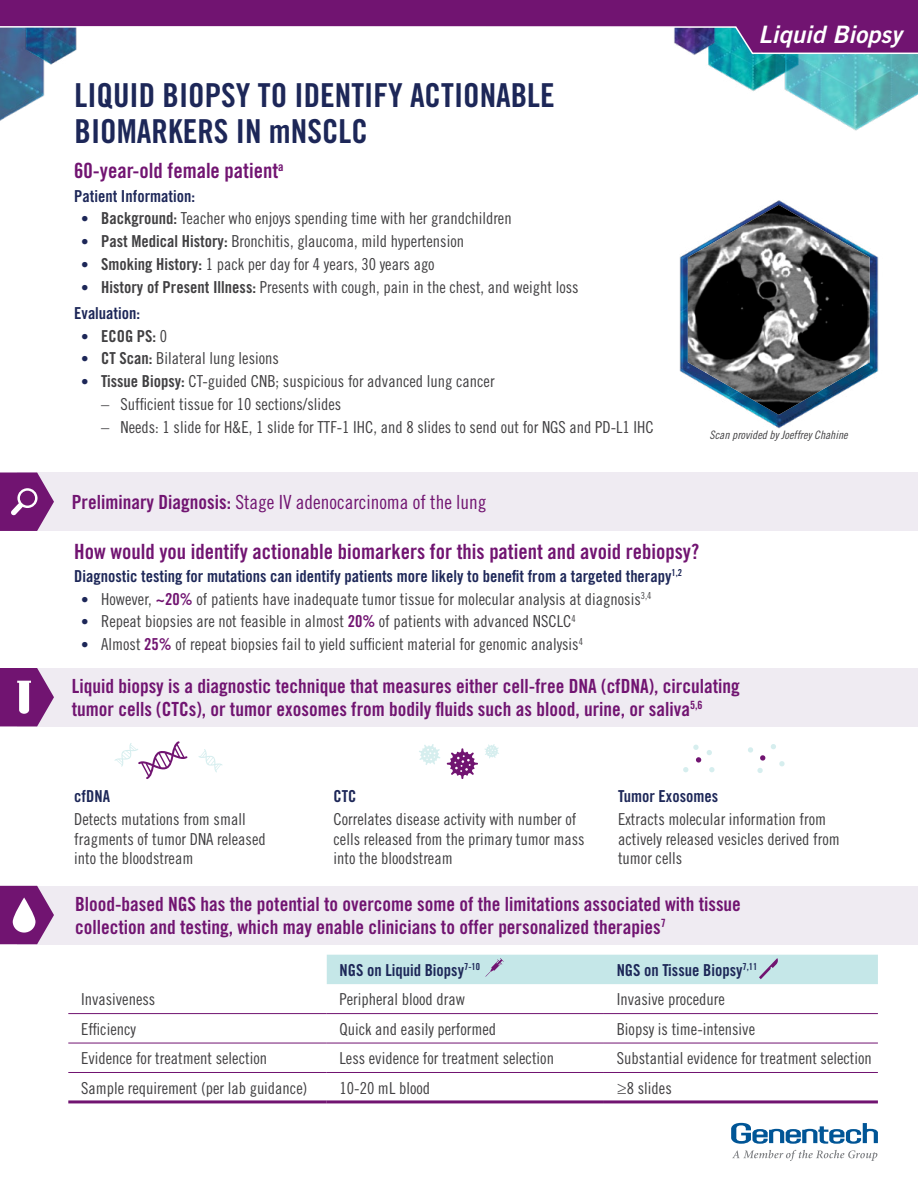
<style>
.page{position:relative;width:918px;height:1188px;background:#fff}
.page>*{position:absolute;margin:0;border:0;box-sizing:border-box;transform-origin:0 0}
.t1{font:33px/36px "Trade Gothic Bold Cond Twenty";color:#1d2758}
.t2{font:24px "Trade Gothic LT Std Bd 2 Obl";color:#fff}
.t3{font:21px "Trade Gothic Bold Cond Twenty";color:#711471}
.t4{font:19.5px/22.5px "Trade Gothic Bold Cond Twenty";color:#711471}
.t5{font:19.5px "Trade Gothic Cond Eighteen";color:#711471}
.t6{font:16.5px/19.5px "Trade Gothic Cond Eighteen";color:#414042}
.t7{font:16.5px "Trade Gothic Bold Cond Twenty";color:#1d2758}
.t8{font:16.5px "Trade Gothic Bold Cond Twenty";color:#414042}
.t9{font:11.7px "Trade Gothic Cond Eighteen Obl";color:#414042}
.s1{font-size:15px;color:#1d2758}
.s2{font-family:"Trade Gothic Bold Cond Twenty"}
.s3{font-family:"Trade Gothic Cond Eighteen";font-size:15px;color:#1d2758}
.s4{font-family:"Trade Gothic Cond Eighteen"}
.s5{font-family:"Trade Gothic Bold Cond Twenty";color:#711471}
.s6{font-family:"Trade Gothic LT Std"}
</style>
<div class="page">
<img style="left:0;top:55px;width:45px;height:66px">
<img style="left:679px;top:200px;width:200px;height:229px">
<img style="left:708px;top:55px;width:72px;height:36px">
<img style="left:780px;top:55px;width:138px;height:76px">
<img style="left:24px;top:55px;width:44px;height:11px">
<svg style="left:732px;top:1150px;width:145px;height:11px"></svg>
<svg style="left:731px;top:1123px;width:147px;height:21px"></svg>
<svg style="left:0;top:0;width:918px;height:55px"></svg>
<div style="left:17px;top:472px;width:901px;height:59px;background:#efebf2"></div>
<div style="left:17px;top:668px;width:901px;height:58px;background:#efebf2"></div>
<div style="left:17px;top:886px;width:901px;height:58px;background:#efebf2"></div>
<svg style="left:198px;top:749px;width:24px;height:23px"></svg>
<svg style="left:114px;top:741px;width:74px;height:38px"></svg>
<svg style="left:485px;top:744px;width:14px;height:15px"></svg>
<svg style="left:419px;top:744px;width:59px;height:35px"></svg>
<svg style="left:683px;top:767px;width:5px;height:5px"></svg>
<svg style="left:693px;top:745px;width:6px;height:5px"></svg>
<svg style="left:696px;top:757px;width:5px;height:6px"></svg>
<svg style="left:748px;top:744px;width:37px;height:29px"></svg>
<svg style="left:709px;top:767px;width:6px;height:5px"></svg>
<svg style="left:707px;top:750px;width:5px;height:5px"></svg>
<svg style="left:0;top:886px;width:54px;height:58px"></svg>
<svg style="left:0;top:472px;width:54px;height:59px"></svg>
<svg style="left:13px;top:898px;width:22px;height:35px"></svg>
<svg style="left:0;top:668px;width:54px;height:58px"></svg>
<hr style="left:68px;top:1013px;width:259px;height:1px;background:#711471">
<hr style="left:327px;top:1013px;width:277px;height:1px;background:#711471">
<hr style="left:604px;top:1013px;width:274px;height:1px;background:#711471">
<hr style="left:68px;top:1043px;width:259px;height:1px;background:#711471">
<hr style="left:327px;top:1043px;width:277px;height:1px;background:#711471">
<hr style="left:604px;top:1043px;width:274px;height:1px;background:#711471">
<hr style="left:68px;top:1100px;width:259px;height:3px;background:#711471">
<hr style="left:327px;top:1100px;width:277px;height:3px;background:#711471">
<hr style="left:604px;top:1100px;width:274px;height:3px;background:#711471">
<hr style="left:68px;top:1072px;width:259px;height:1px;background:#711471">
<hr style="left:327px;top:1072px;width:277px;height:1px;background:#711471">
<hr style="left:604px;top:1072px;width:274px;height:1px;background:#711471">
<div style="left:327px;top:955px;width:551px;height:29px;background:#c5e7e8"></div>
<img style="left:688px;top:205px;width:182px;height:210px">
<h1 class="t1" style="left:75px;top:77px;width:482px">LIQUID BIOPSY TO IDENTIFY ACTIONABLE<br>BIOMARKERS IN mNSCLC</h1>
<p class="t3" style="left:74px;top:158px;width:211px">60-year-old female patient<sup>a</sup></p>
<p class="t7" style="left:74px;top:186px;width:122px">Patient Information:</p>
<p class="t6" style="left:81px;top:209px;width:432px"><span class="s1">•</span> <span class="s2">Background:</span> Teacher who enjoys spending time with her grandchildren</p>
<p class="t6" style="left:81px;top:231px;width:385px"><span class="s1">•</span> <span class="s2">Past Medical History:</span> Bronchitis, glaucoma, mild hypertension</p>
<p class="t6" style="left:81px;top:254px;width:355px"><span class="s1">•</span> <span class="s2">Smoking History:</span> 1 pack per day for 4 years, 30 years ago</p>
<p class="t6" style="left:81px;top:277px;width:499px"><span class="s1">•</span> <span class="s2">History of Present Illness:</span> Presents with cough, pain in the chest, and weight loss</p>
<p class="t7" style="left:74px;top:303px;width:67px">Evaluation:</p>
<p class="t8" style="left:81px;top:326px;width:88px"><span class="s3">•</span> ECOG PS: <span class="s4">0</span></p>
<p class="t6" style="left:81px;top:348px;width:199px"><span class="s1">•</span> <span class="s2">CT Scan:</span> Bilateral lung lesions</p>
<p class="t6" style="left:81px;top:371px;width:415px"><span class="s1">•</span> <span class="s2">Tissue Biopsy:</span> CT-guided CNB; suspicious for advanced lung cancer</p>
<p class="t6" style="left:101px;top:394px;width:242px">– Sufficient tissue for 10 sections/slides</p>
<p class="t6" style="left:101px;top:417px;width:554px">– Needs: 1 slide for H&amp;E, 1 slide for TTF-1 IHC, and 8 slides to send out for NGS and PD-L1 IHC</p>
<h2 class="t2" style="left:759px;top:19px;width:145px">Liquid Biopsy</h2>
<p class="t9" style="left:710px;top:428px;width:140px">Scan provided by Joeffrey Chahine</p>
<p class="t5" style="left:72px;top:491px;width:416px"><span class="s2">Preliminary Diagnosis:</span> Stage IV adenocarcinoma of the lung</p>
<p class="t3" style="left:74px;top:539px;width:626px">How would you identify actionable biomarkers for this patient and avoid rebiopsy?</p>
<p class="t7" style="left:74px;top:566px;width:609px">Diagnostic testing for mutations can identify patients more likely to benefit from a targeted therapy<sup>1,2</sup></p>
<p class="t6" style="left:81px;top:589px;width:572px"><span class="s1">•</span> However, <span class="s5">~20%</span> of patients have inadequate tumor tissue for molecular analysis at diagnosis<sup>3,4</sup></p>
<p class="t6" style="left:81px;top:612px;width:496px"><span class="s1">•</span> Repeat biopsies are not feasible in almost <span class="s5">20%</span> of patients with advanced NSCLC<sup>4</sup></p>
<p class="t6" style="left:81px;top:634px;width:503px"><span class="s1">•</span> Almost <span class="s5">25%</span> of repeat biopsies fail to yield sufficient material for genomic analysis<sup>4</sup></p>
<p class="t4" style="left:72px;top:675px;width:669px">Liquid biopsy is a diagnostic technique that measures either cell-free DNA (cfDNA), circulating tumor cells (CTCs), or tumor exosomes from bodily fluids such as blood, urine, or saliva<sup>5,6</sup></p>
<p class="t7" style="left:74px;top:787px;width:37px">cfDNA</p>
<p class="t6" style="left:74px;top:809px;width:193px">Detects mutations from small fragments of tumor DNA released into the bloodstream</p>
<p class="t7" style="left:334px;top:787px;width:24px">CTC</p>
<p class="t6" style="left:334px;top:809px;width:253px">Correlates disease activity with number of cells released from the primary tumor mass into the bloodstream</p>
<p class="t7" style="left:618px;top:787px;width:102px">Tumor Exosomes</p>
<p class="t6" style="left:618px;top:809px;width:223px">Extracts molecular information from actively released vesicles derived from tumor cells</p>
<p class="t4" style="left:75px;top:893px;width:667px">Blood-based NGS has the potential to overcome some of the limitations associated with tissue collection and testing, which may enable clinicians to offer personalized therapies<sup>7</sup></p>
<p class="t7" style="left:340px;top:960px;width:142px">NGS on Liquid Biopsy<sup>7-10</sup></p>
<p class="t7" style="left:617px;top:960px;width:142px">NGS on Tissue Biopsy<sup>7,11</sup></p>
<p class="t6" style="left:81px;top:990px;width:76px">Invasiveness</p>
<p class="t6" style="left:340px;top:990px;width:127px">Peripheral blood draw</p>
<p class="t6" style="left:617px;top:990px;width:110px">Invasive procedure</p>
<p class="t6" style="left:81px;top:1019px;width:56px">Efficiency</p>
<p class="t6" style="left:340px;top:1019px;width:158px">Quick and easily performed</p>
<p class="t6" style="left:617px;top:1019px;width:140px">Biopsy is time-intensive</p>
<p class="t6" style="left:81px;top:1048px;width:188px">Evidence for treatment selection</p>
<p class="t6" style="left:340px;top:1048px;width:216px">Less evidence for treatment selection</p>
<p class="t6" style="left:617px;top:1048px;width:257px">Substantial evidence for treatment selection</p>
<p class="t6" style="left:81px;top:1078px;width:228px">Sample requirement (per lab guidance)</p>
<p class="t6" style="left:340px;top:1078px;width:92px">10-20 mL blood</p>
<p class="t6" style="left:617px;top:1078px;width:57px"><span class="s6">≥</span>8 slides</p>
</div>
